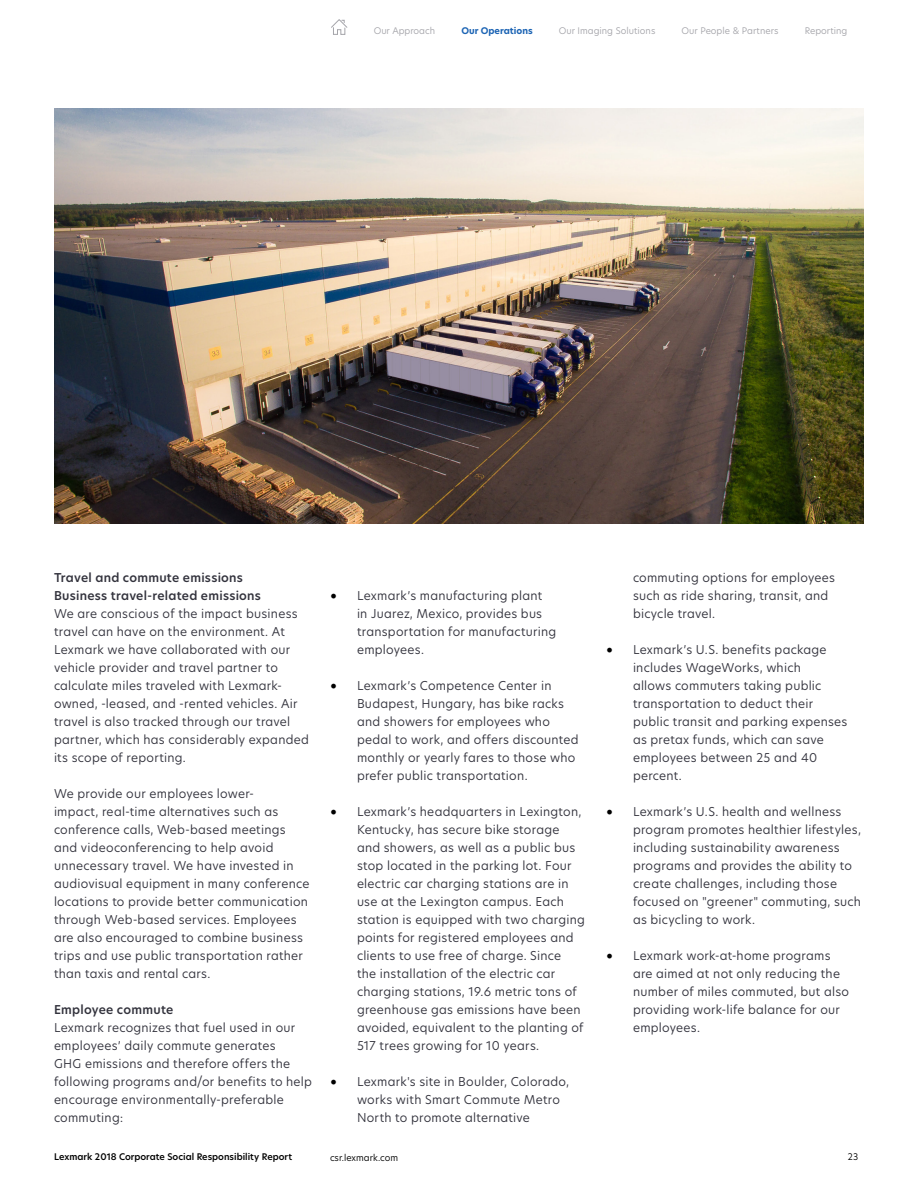
<style>
.page{position:relative;width:918px;height:1188px;background:#fff}
.page>*{position:absolute;margin:0;border:0;box-sizing:border-box;transform-origin:0 0}
.t1{font:12px/18px "TP Hero";letter-spacing:.02em;color:#32323c}
.t2{font:600 12px/18px "TP Hero";letter-spacing:.02em;color:#32323c}
.t3{font:9px "TP Hero";color:#a5a5aa}
.t4{font:600 9px "TP Hero";color:#000}
.t5{font:9px "TP Hero";color:#000}
.t6{font:700 9px "TP Hero";color:#1c64b4}
.s1{font-family:"Minion Pro";font-size:18px;color:#000}
</style>
<div class="page">
<svg style="left:331px;top:19px;width:16px;height:16px"></svg>
<img style="left:54px;top:108px;width:810px;height:416px">
<p class="t3" style="left:374px;top:25px;width:63px">Our Approach</p>
<p class="t6" style="left:461px;top:25px;width:73px">Our Operations</p>
<p class="t3" style="left:559px;top:25px;width:98px">Our Imaging Solutions</p>
<p class="t3" style="left:681px;top:25px;width:99px">Our People &amp; Partners</p>
<p class="t3" style="left:805px;top:25px;width:44px">Reporting</p>
<p class="t2" style="left:54px;top:569px;width:209px">Travel and commute emissions<br>Business travel-related emissions</p>
<p class="t1" style="left:54px;top:604px;width:257px">We are conscious of the impact business travel can have on the environment. At Lexmark we have collaborated with our vehicle provider and travel partner to calculate miles traveled with Lexmark&shy;owned, -leased, and -rented vehicles. Air travel is also tracked through our travel partner, which has considerably expanded its scope of reporting.</p>
<p class="t1" style="left:54px;top:784px;width:257px">We provide our employees lower-<br>impact, real-time alternatives such as conference calls, Web-based meetings and videoconferencing to help avoid unnecessary travel. We have invested in audiovisual equipment in many conference locations to provide better communication through Web-based services. Employees are also encouraged to combine business trips and use public transportation rather than taxis and rental cars.</p>
<p class="t2" style="left:54px;top:1001px;width:121px">Employee commute</p>
<p class="t1" style="left:54px;top:1018px;width:260px">Lexmark recognizes that fuel used in our employees’ daily commute generates<br>GHG emissions and therefore offers the following programs and/or benefits to help encourage environmentally-preferable commuting:</p>
<p class="t1" style="left:357px;top:586px;width:201px;text-indent:-27px"><span class="s1">•</span> Lexmark’s manufacturing plant<br>in Juarez, Mexico, provides bus transportation for manufacturing employees.</p>
<p class="t1" style="left:357px;top:676px;width:223px;text-indent:-27px"><span class="s1">•</span> Lexmark’s Competence Center in Budapest, Hungary, has bike racks and showers for employees who pedal to work, and offers discounted monthly or yearly fares to those who prefer public transportation.</p>
<p class="t1" style="left:357px;top:802px;width:229px;text-indent:-27px"><span class="s1">•</span> Lexmark’s headquarters in Lexington, Kentucky, has secure bike storage and showers, as well as a public bus stop located in the parking lot. Four electric car charging stations are in use at the Lexington campus. Each station is equipped with two charging points for registered employees and clients to use free of charge. Since<br>the installation of the electric car charging stations, 19.6 metric tons of greenhouse gas emissions have been avoided, equivalent to the planting of 517 trees growing for 10 years.</p>
<p class="t1" style="left:357px;top:1072px;width:214px;text-indent:-27px"><span class="s1">•</span> Lexmark's site in Boulder, Colorado, works with Smart Commute Metro<br>North to promote alternative</p>
<p class="t1" style="left:633px;top:568px;width:204px">commuting options for employees such as ride sharing, transit, and bicycle travel.</p>
<p class="t1" style="left:633px;top:640px;width:216px;text-indent:-27px"><span class="s1">•</span> Lexmark’s U.S. benefits package includes WageWorks, which<br>allows commuters taking public transportation to deduct their public transit and parking expenses as pretax funds, which can save employees between 25 and 40 percent.</p>
<p class="t1" style="left:633px;top:802px;width:230px;text-indent:-27px"><span class="s1">•</span> Lexmark’s U.S. health and wellness program promotes healthier lifestyles, including sustainability awareness programs and provides the ability to create challenges, including those focused on "greener" commuting, such as bicycling to work.</p>
<p class="t1" style="left:633px;top:946px;width:218px;text-indent:-27px"><span class="s1">•</span> Lexmark work-at-home programs are aimed at not only reducing the number of miles commuted, but also providing work-life balance for our employees.</p>
<p class="t4" style="left:54px;top:1150px;width:240px">Lexmark 2018 Corporate Social Responsibility Report</p>
<p class="t5" style="left:330px;top:1151px;width:70px">csr.lexmark.com</p>
<p class="t5" style="left:848px;top:1150px;width:12px">23</p>
</div>
